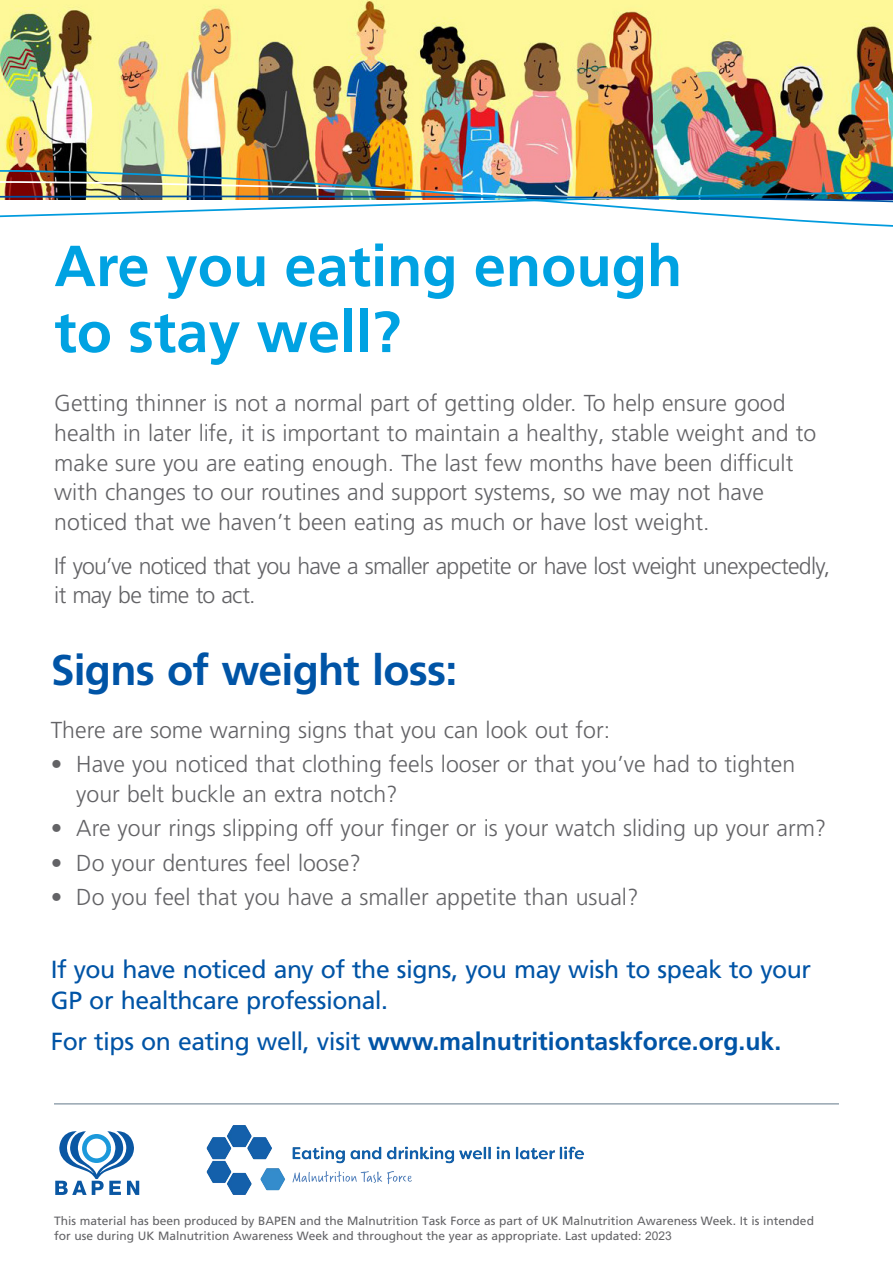
<style>
.page{position:relative;width:893px;height:1263px;background:#fff}
.page>*{position:absolute;margin:0;border:0;box-sizing:border-box;transform-origin:0 0}
.heading{font:700 57.75px/66px "Frutiger LT Pro";color:#00a2e2}
.t1{font:700 42.9px "Frutiger LT Pro";letter-spacing:-.02em;color:#0054a6}
.t2{font:24.75px/31.3px "Frutiger LT Pro";letter-spacing:-.02em;color:#0054a6}
.t3{font:700 24.75px "Frutiger LT Pro";color:#0054a6}
.t4{font:300 23.1px/29.7px "Frutiger LT Pro";color:#636366}
.t5{font:300 23.1px/29.7px "Frutiger LT Pro";letter-spacing:-.03em;color:#636366}
.t6{font:12px/15px "Frutiger LT Pro";color:#636366}
.s1{font-weight:400}
.s2{font-family:"Arial"}
</style>
<div class="page">
<svg style="left:55px;top:1131px;width:84px;height:64px"></svg>
<img style="left:0;top:0;width:893px;height:163px">
<img style="left:0;top:163px;width:893px;height:64px">
<hr style="left:54px;top:1103px;width:785px;height:1px;background:#63788a">
<img style="left:206px;top:1125px;width:378px;height:70px">
<p class="heading" style="left:54px;top:233px;width:629px">Are you eating enough to stay well?</p>
<p class="t4" style="left:54px;top:388px;width:764px">Getting thinner is not a normal part of getting older. To help ensure good health in later life, it is important to maintain a healthy, stable weight and to make sure you are eating enough. The last few months have been difficult with changes to our routines and support systems, so we may not have noticed that we haven’t been eating as much or have lost weight.</p>
<p class="t5" style="left:54px;top:551px;width:777px">If you’ve noticed that you have a smaller appetite or have lost weight unexpectedly, it may be time to act.</p>
<p class="t1" style="left:51px;top:644px;width:408px">Signs of weight loss:</p>
<p class="t4" style="left:51px;top:715px;width:561px">There are some warning signs that you can look out for:</p>
<p class="t4" style="left:76px;top:749px;width:720px;text-indent:-26px">• Have you noticed that clothing feels looser or that you’ve had to tighten your belt buckle an extra notch?</p>
<p class="t4" style="left:51px;top:814px;width:777px">• Are your rings slipping off your finger or is your watch sliding up your arm?</p>
<p class="t4" style="left:51px;top:848px;width:312px">• Do your dentures feel loose?</p>
<p class="t4" style="left:51px;top:882px;width:589px">• Do you feel that you have a smaller appetite than usual?</p>
<p class="t2" style="left:51px;top:953px;width:762px">If you have noticed any of the signs, you may wish to speak to your<br>GP or healthcare professional.</p>
<p class="t3" style="left:51px;top:1026px;width:732px"><span class="s1">For tips on eating well, visit</span> www.malnutritiontaskforce.org.uk.</p>
<p class="t6" style="left:54px;top:1213px;width:761px">This material has been produced by BAPEN and the Malnutrition Task Force as part of UK Malnutrition Awareness Week. It is intended for use during UK Malnutrition Awareness Week and throughout the year as appropriate. Last updated: <span class="s2">2023</span></p>
</div>
